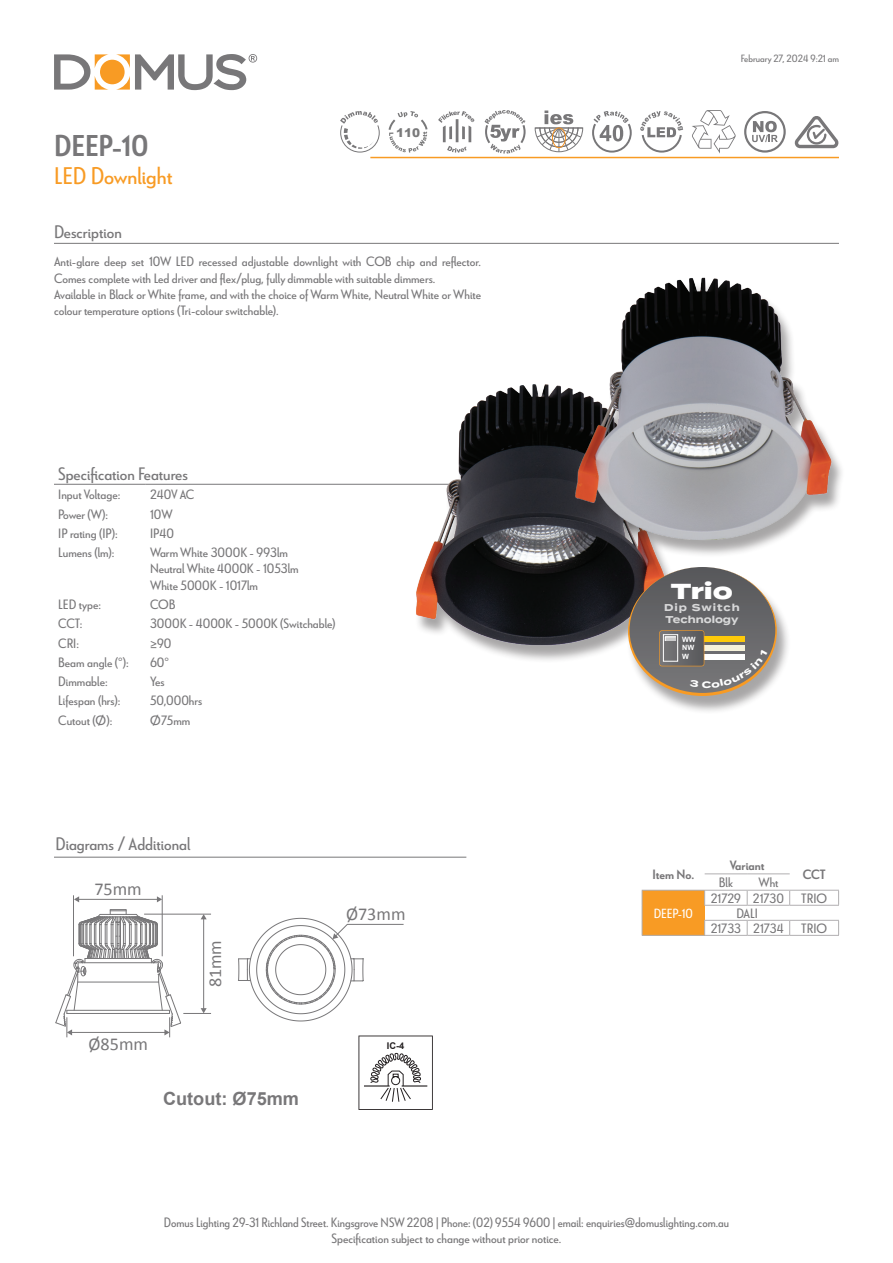
<style>
.page{position:relative;width:893px;height:1263px;background:#fff}
.page>*{position:absolute;margin:0;border:0;box-sizing:border-box;transform-origin:0 0}
.t1{font:700 30px "Le Havre";color:#787779}
.t2{font:24px "Le Havre";color:#f89b24}
.t3{font:800 21.75px "Termina";color:#fff;scale:1.15 1}
.t4{font:18.15px "Calibri";color:#787779}
.t5{font:700 18.15px "Arial";color:#787779}
.t6{font:18px "Le Havre";color:#787779}
.t7{font:13.5px/16.2px "Le Havre";color:#787779}
.t8{font:13.5px/16.2px "Le Havre";color:#787779;text-align:center;scale:.95 1}
.t9{font:700 13.5px "Le Havre";color:#787779}
.t10{font:13.2px "Le Havre";color:#fff}
.t11{font:900 12px "Arial";color:#79797a}
.t12{font:10.5px "Le Havre";color:#787779}
.t13{font:700 9.9px/11.9px "Termina";color:rgb(255 255 255/.75)}
.t14{font:700 9.3px "Arial";color:#231f20}
.t15{font:700 7.2px/8.7px "Arial";color:#fff}
</style>
<div class="page">
<svg style="left:54px;top:54px;width:55px;height:36px"></svg>
<svg style="left:116px;top:54px;width:141px;height:36px"></svg>
<div style="left:100px;top:60px;width:25px;height:24px;background:#f89b24;border-radius:50%"></div>
<hr style="left:370px;top:157px;width:469px;height:1px;background:#f89b24">
<hr style="left:54px;top:243px;width:785px;height:1px;background:#787779">
<hr style="left:54px;top:857px;width:412px;height:1px;background:#787779">
<svg style="left:640px;top:111px;width:43px;height:42px"></svg>
<svg style="left:692px;top:110px;width:44px;height:44px"></svg>
<svg style="left:744px;top:111px;width:42px;height:42px"></svg>
<svg style="left:794px;top:116px;width:45px;height:32px"></svg>
<svg style="left:592px;top:111px;width:40px;height:42px"></svg>
<svg style="left:535px;top:110px;width:48px;height:42px"></svg>
<div style="left:552px;top:128px;width:14px;height:20px;border:1px solid #f29123;border-radius:50%"></div>
<svg style="left:484px;top:110px;width:42px;height:44px"></svg>
<svg style="left:438px;top:111px;width:36px;height:42px"></svg>
<svg style="left:389px;top:111px;width:39px;height:42px"></svg>
<svg style="left:340px;top:111px;width:40px;height:42px"></svg>
<hr style="left:54px;top:484px;width:92px;height:1px;background:#787779">
<hr style="left:146px;top:484px;width:328px;height:1px;background:#787779">
<svg style="left:642px;top:873px;width:197px;height:62px"></svg>
<hr style="left:642px;top:935px;width:63px;height:1px;background:#b1afb1">
<hr style="left:705px;top:935px;width:42px;height:1px;background:#b1afb1">
<hr style="left:747px;top:935px;width:43px;height:1px;background:#b1afb1">
<hr style="left:790px;top:935px;width:49px;height:1px;background:#b1afb1">
<hr style="left:705px;top:890px;width:42px;height:1px;background:#b1afb1">
<hr style="left:790px;top:920px;width:49px;height:1px;background:#b1afb1">
<hr style="left:790px;top:890px;width:49px;height:1px;background:#b1afb1">
<hr style="left:642px;top:890px;width:63px;height:1px;background:#b1afb1">
<hr style="left:705px;top:873px;width:42px;height:1px;background:#b1afb1">
<hr style="left:747px;top:873px;width:43px;height:1px;background:#b1afb1">
<img style="left:396px;top:384px;width:271px;height:276px">
<img style="left:555px;top:277px;width:287px;height:279px">
<hr style="left:73px;top:895px;width:1px;height:61px;background:#787779">
<hr style="left:162px;top:895px;width:1px;height:61px;background:#787779">
<hr style="left:78px;top:899px;width:80px;height:1px;background:#787779">
<svg style="left:74px;top:896px;width:5px;height:6px"></svg>
<svg style="left:157px;top:896px;width:5px;height:6px"></svg>
<svg style="left:56px;top:909px;width:155px;height:128px"></svg>
<svg style="left:238px;top:918px;width:166px;height:103px"></svg>
<svg style="left:358px;top:1035px;width:75px;height:75px"></svg>
<div style="left:627px;top:570px;width:164px;height:145px;background:#231f20;opacity:.4"></div>
<svg style="left:628px;top:567px;width:149px;height:129px;background:#87817a"></svg>
<p class="t11" style="left:396px;top:124px;width:25px">110</p>
<h1 class="t1" style="left:54px;top:127px;width:96px">DEEP-10</h1>
<h2 class="t2" style="left:54px;top:162px;width:120px">LED Downlight</h2>
<h3 class="t6" style="left:54px;top:221px;width:69px">Description</h3>
<p class="t7" style="left:54px;top:253px;width:429px">Anti-glare deep set 10W LED recessed adjustable downlight with COB chip and reflector.<br>Comes complete with Led driver and flex/plug, fully dimmable with suitable dimmers.<br>Available in Black or White frame, and with the choice of Warm White, Neutral White or White colour temperature options (Tri-colour switchable).</p>
<h3 class="t6" style="left:58px;top:463px;width:131px">Specification Features</h3>
<p class="t7" style="left:58px;top:486px;width:64px">Input Voltage:</p>
<p class="t7" style="left:150px;top:486px;width:46px">240V AC</p>
<p class="t7" style="left:58px;top:505px;width:51px">Power (W):</p>
<p class="t7" style="left:150px;top:505px;width:24px">10W</p>
<p class="t7" style="left:58px;top:525px;width:61px">IP rating (IP):</p>
<p class="t7" style="left:150px;top:525px;width:25px">IP40</p>
<p class="t7" style="left:58px;top:544px;width:58px">Lumens (lm):</p>
<p class="t7" style="left:150px;top:544px;width:150px">Warm White 3000K - 993lm<br>Neutral White 4000K - 1053lm<br>White 5000K - 1017lm</p>
<p class="t7" style="left:58px;top:596px;width:44px">LED type:</p>
<p class="t7" style="left:150px;top:596px;width:27px">COB</p>
<p class="t7" style="left:58px;top:615px;width:26px">CCT:</p>
<p class="t7" style="left:150px;top:615px;width:187px">3000K - 4000K - 5000K (Switchable)</p>
<p class="t7" style="left:58px;top:634px;width:22px">CRI:</p>
<p class="t7" style="left:150px;top:634px;width:23px">≥90</p>
<p class="t7" style="left:58px;top:654px;width:72px">Beam angle (°):</p>
<p class="t7" style="left:150px;top:654px;width:20px">60°</p>
<p class="t7" style="left:58px;top:673px;width:51px">Dimmable:</p>
<p class="t7" style="left:150px;top:673px;width:16px">Yes</p>
<p class="t7" style="left:58px;top:692px;width:64px">Lifespan (hrs):</p>
<p class="t7" style="left:150px;top:692px;width:54px">50,000hrs</p>
<p class="t7" style="left:58px;top:712px;width:56px">Cutout (Ø):</p>
<p class="t7" style="left:150px;top:712px;width:42px">Ø75mm</p>
<h3 class="t6" style="left:56px;top:833px;width:136px">Diagrams / Additional</h3>
<h3 class="t4" style="left:94px;top:877px;width:49px">75mm</h3>
<h3 class="t4" style="left:202px;top:987px;width:49px;rotate:-90deg">81mm</h3>
<h3 class="t4" style="left:89px;top:1031px;width:61px">Ø85mm</h3>
<h3 class="t5" style="left:163px;top:1086px;width:138px">Cutout: Ø75mm</h3>
<h3 class="t4" style="left:346px;top:902px;width:61px">Ø73mm</h3>
<p class="t14" style="left:387px;top:1039px;width:19px">IC-4</p>
<p class="t12" style="left:741px;top:53px;width:100px">February 27, 2024 9:21 am</p>
<h3 class="t3" style="left:671px;top:575px;width:55px">Trio</h3>
<p class="t13" style="left:664px;top:601px;width:77px">Dip Switch<br>Technology</p>
<p class="t15" style="left:682px;top:635px;width:15px">WW<br>NW<br>W</p>
<p class="t9" style="left:652px;top:866px;width:43px">Item No.</p>
<p class="t9" style="left:730px;top:857px;width:36px">Variant</p>
<p class="t7" style="left:719px;top:874px;width:16px">Blk</p>
<p class="t7" style="left:758px;top:874px;width:22px">Wht</p>
<p class="t9" style="left:803px;top:866px;width:25px">CCT</p>
<p class="t10" style="left:654px;top:906px;width:41px">DEEP-10</p>
<p class="t7" style="left:711px;top:890px;width:75px">21729 21730</p>
<p class="t7" style="left:801px;top:890px;width:27px">TRIO</p>
<p class="t7" style="left:711px;top:906px;width:74px;line-height:15px;text-align:center">DALI<br>21733 21734</p>
<p class="t7" style="left:801px;top:920px;width:27px">TRIO</p>
<p class="t8" style="left:164px;top:1214px;width:596px">Domus Lighting 29-31 Richland Street. Kingsgrove NSW 2208 | Phone: (02) 9554 9600 | email: enquiries@domuslighting.com.au<br>Specification subject to change without prior notice.</p>
</div>
